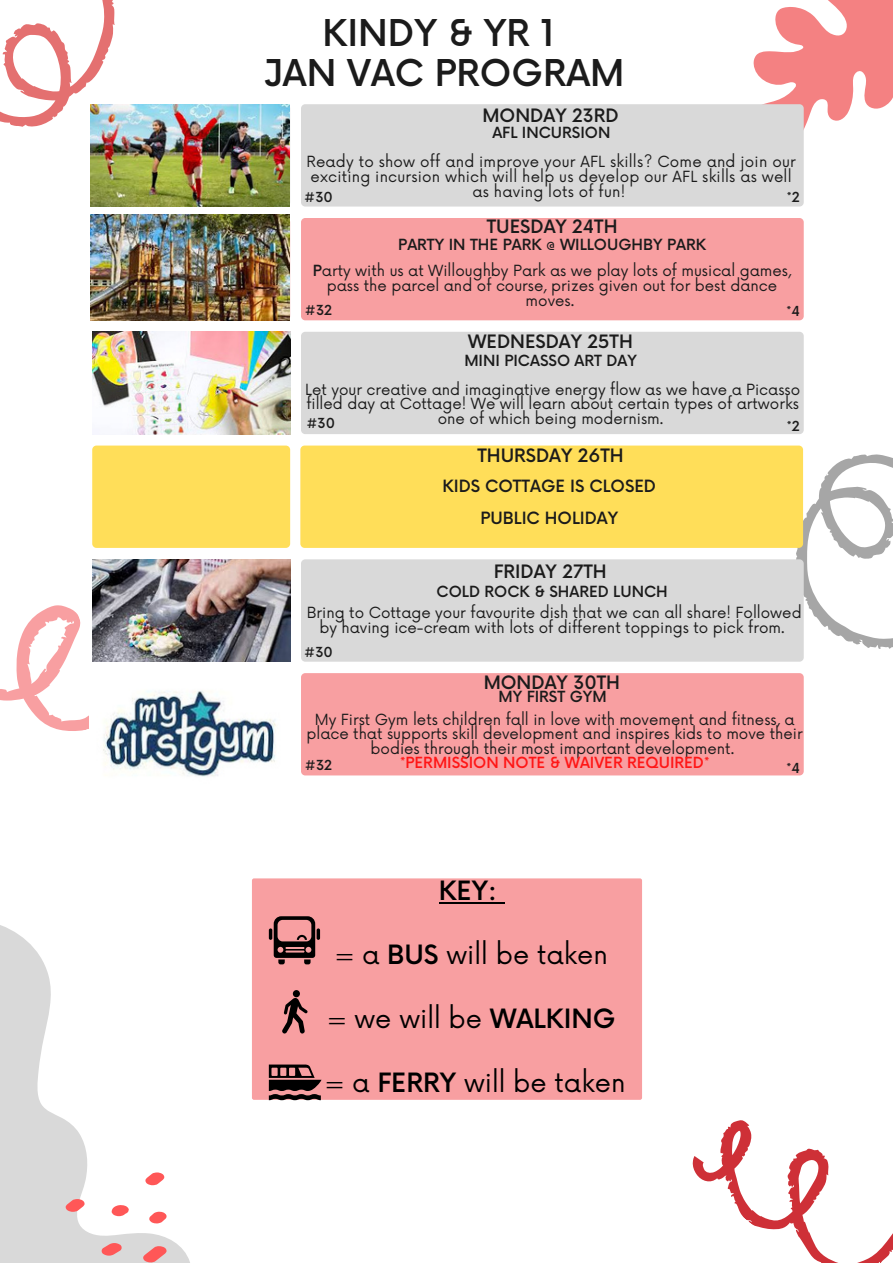
<style>
.page{position:relative;width:893px;height:1264px;background:#fff}
.page>*{position:absolute;margin:0;border:0;box-sizing:border-box;transform-origin:0 0}
.t1{font:500 36px/39.3px "Now";color:#1b1b1b;text-align:center}
.t2{font:25.95px "Now";color:#000}
.t3{font:500 25.95px "Now";color:#000}
.t4{font:500 18px "Now";color:#1b1b1b}
.t5{font:500 16.5px/31.5px "Now";color:#1b1b1b;text-align:center}
.t6{font:15px/14.5px "Now";color:#1b1b1b;text-align:center}
.t7{font:500 15px "Now";color:#1b1b1b}
.t8{font:500 15px "Now";color:#ff1616}
.t9{font:500 13.5px "Now";color:#1b1b1b}
.s1{font-weight:500}
</style>
<div class="page">
<svg style="left:692px;top:1120px;width:200px;height:142px"></svg>
<svg style="left:753px;top:0;width:139px;height:153px"></svg>
<svg style="left:766px;top:449px;width:126px;height:213px"></svg>
<svg style="left:0;top:925px;width:190px;height:337px"></svg>
<svg style="left:102px;top:1242px;width:20px;height:13px"></svg>
<svg style="left:149px;top:1211px;width:18px;height:12px"></svg>
<svg style="left:112px;top:1204px;width:17px;height:12px"></svg>
<svg style="left:145px;top:1172px;width:19px;height:13px"></svg>
<svg style="left:66px;top:1198px;width:19px;height:13px"></svg>
<svg style="left:143px;top:1245px;width:23px;height:17px"></svg>
<svg style="left:0;top:605px;width:113px;height:126px"></svg>
<svg style="left:0;top:0;width:115px;height:127px"></svg>
<div style="left:92px;top:445px;width:198px;height:103px;background:#ffde59;border-radius:4px"></div>
<div style="left:301px;top:104px;width:502px;height:102px;background:#d9d9d9;border-radius:4px"></div>
<div style="left:300px;top:445px;width:503px;height:103px;background:#ffde59;border-radius:4px"></div>
<div style="left:301px;top:218px;width:502px;height:102px;background:#f89fa1;border-radius:4px"></div>
<div style="left:301px;top:559px;width:502px;height:102px;background:#d9d9d9;border-radius:4px"></div>
<div style="left:301px;top:332px;width:502px;height:102px;background:#d9d9d9;border-radius:4px"></div>
<div style="left:301px;top:673px;width:502px;height:102px;background:#f89fa1;border-radius:4px"></div>
<div style="left:252px;top:878px;width:390px;height:221px;background:#f89fa1;border-radius:2px"></div>
<hr style="left:439px;top:901px;width:57px;height:2px;background:#000">
<svg style="left:269px;top:916px;width:46px;height:48px"></svg>
<svg style="left:316px;top:928px;width:4px;height:11px"></svg>
<svg style="left:293px;top:989px;width:7px;height:8px"></svg>
<svg style="left:282px;top:997px;width:25px;height:36px"></svg>
<svg style="left:269px;top:1064px;width:52px;height:36px"></svg>
<img style="left:91px;top:104px;width:199px;height:102px">
<img style="left:91px;top:215px;width:199px;height:105px">
<img style="left:92px;top:332px;width:198px;height:102px">
<img style="left:92px;top:559px;width:198px;height:102px">
<img style="left:89px;top:669px;width:187px;height:108px">
<h1 class="t1" style="left:264px;top:16px;width:362px">KINDY &amp; YR 1<br>JAN VAC PROGRAM</h1>
<p class="t4" style="left:482px;top:105px;width:138px">MONDAY 23RD</p>
<p class="t7" style="left:492px;top:125px;width:119px">AFL INCURSION</p>
<p class="t6" style="left:306px;top:155px;width:491px">Ready to show off and improve your AFL skills? Come and join our exciting incursion which will help us develop our AFL skills as well as having lots of fun!</p>
<p class="t9" style="left:786px;top:190px;width:14px">*2</p>
<p class="t9" style="left:304px;top:190px;width:30px">#30</p>
<p class="t4" style="left:487px;top:217px;width:132px">TUESDAY 24TH</p>
<p class="t6" style="left:313px;top:233px;width:480px;line-height:25.8px"><span class="s1">PARTY IN THE PARK @ WILLOUGHBY PARK<br>P</span>arty with us at Willoughby Park as we play lots of musical games,</p>
<p class="t6" style="left:327px;top:279px;width:452px">pass the parcel and of course, prizes given out for best dance moves.</p>
<p class="t9" style="left:305px;top:302px;width:29px">#32</p>
<p class="t9" style="left:786px;top:304px;width:15px">*4</p>
<p class="t4" style="left:468px;top:332px;width:166px">WEDNESDAY 25TH</p>
<p class="t7" style="left:464px;top:352px;width:174px">MINI PICASSO ART DAY</p>
<p class="t6" style="left:305px;top:383px;width:496px">Let your creative and imaginative energy flow as we have a Picasso filled day at Cottage! We will learn about certain types of artworks one of which being modernism.</p>
<p class="t9" style="left:306px;top:416px;width:30px">#30</p>
<p class="t9" style="left:786px;top:419px;width:14px">*2</p>
<p class="t4" style="left:477px;top:446px;width:148px">THURSDAY 26TH</p>
<p class="t5" style="left:442px;top:471px;width:215px">KIDS COTTAGE IS CLOSED<br>PUBLIC HOLIDAY</p>
<p class="t4" style="left:494px;top:562px;width:114px">FRIDAY 27TH</p>
<p class="t7" style="left:436px;top:583px;width:232px">COLD ROCK &amp; SHARED LUNCH</p>
<p class="t6" style="left:307px;top:606px;width:496px">Bring to Cottage your favourite dish that we can all share! Followed by having ice-cream with lots of different toppings to pick from.</p>
<p class="t9" style="left:304px;top:645px;width:30px">#30</p>
<p class="t4" style="left:483px;top:673px;width:138px">MONDAY 30TH</p>
<p class="t7" style="left:498px;top:688px;width:110px">MY FIRST GYM</p>
<p class="t6" style="left:306px;top:712px;width:497px">My First Gym lets children fall in love with movement and fitness, a place that supports skill development and inspires kids to move their bodies through their most important development.</p>
<p class="t8" style="left:400px;top:755px;width:311px">*PERMISSION NOTE &amp; WAIVER REQUIRED*</p>
<p class="t9" style="left:305px;top:757px;width:29px">#32</p>
<p class="t9" style="left:786px;top:760px;width:15px">*4</p>
<h2 class="t3" style="left:439px;top:877px;width:59px">KEY:</h2>
<h2 class="t2" style="left:335px;top:940px;width:274px">= a <span class="s1">BUS</span> will be taken</h2>
<h2 class="t2" style="left:327px;top:1004px;width:289px">= we will be <span class="s1">WALKING</span></h2>
<h2 class="t2" style="left:325px;top:1068px;width:302px">= a <span class="s1">FERRY</span> will be taken</h2>
</div>
